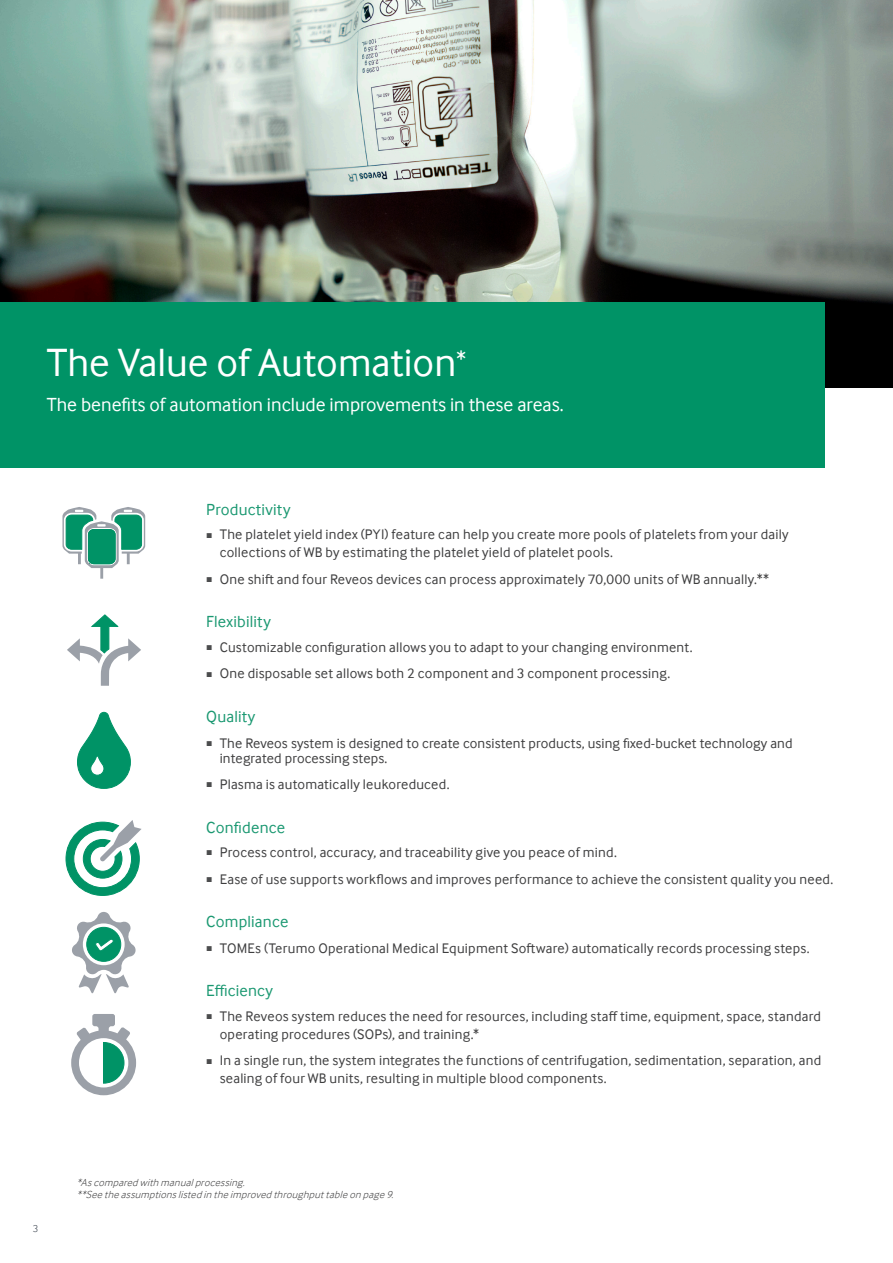
<style>
.page{position:relative;width:893px;height:1263px;background:#fff}
.page>*{position:absolute;margin:0;border:0;box-sizing:border-box;transform-origin:0 0}
.t1{font:40.5px "Inter Face";color:#fff}
.t2{font:19.5px "Inter Face";color:#fff}
.BODY_COPY{font:16.5px "Inter Face";letter-spacing:.01em;color:#1a9871}
.t3{font:14.25px/18px "Inter Face";letter-spacing:.015em;color:#3e3e3f}
.BODY_COPY-2{font:italic 300 10.5px "Inter Face";color:#3e3e3f}
.t4{font:300 10.5px "Inter Face";color:#3a434e}
.s1{font-family:"Arial";font-size:10.5px;color:#4b4c4d}
</style>
<div class="page">
<img style="left:0;top:0;width:893px;height:387px">
<div style="left:0;top:302px;width:825px;height:166px;background:#009366"></div>
<svg style="left:72px;top:912px;width:64px;height:81px"></svg>
<svg style="left:71px;top:1014px;width:65px;height:81px"></svg>
<svg style="left:62px;top:507px;width:83px;height:72px"></svg>
<div style="left:88px;top:529px;width:27px;height:35px;background:#009366;border-radius:5px"></div>
<div style="left:88px;top:529px;width:28px;height:35px;border:1px solid #009366;border-radius:5px"></div>
<svg style="left:65px;top:820px;width:77px;height:76px"></svg>
<svg style="left:67px;top:614px;width:74px;height:72px"></svg>
<svg style="left:77px;top:711px;width:54px;height:78px"></svg>
<p class="t1" style="left:47px;top:339px;width:421px">The Value of Automation<sup>*</sup></p>
<p class="t2" style="left:47px;top:393px;width:518px">The benefits of automation include improvements in these areas.</p>
<p class="BODY_COPY" style="left:206px;top:500px;width:86px">Productivity</p>
<p class="t3" style="left:220px;top:527px;width:570px;text-indent:-14px"><span class="s1">■</span> The platelet yield index (PYI) feature can help you create more pools of platelets from your daily collections of WB by estimating the platelet yield of platelet pools.</p>
<p class="t3" style="left:206px;top:571px;width:564px"><span class="s1">■</span> One shift and four Reveos devices can process approximately 70,000 units of WB annually.**</p>
<p class="BODY_COPY" style="left:206px;top:612px;width:66px">Flexibility</p>
<p class="t3" style="left:206px;top:639px;width:488px"><span class="s1">■</span> Customizable configuration allows you to adapt to your changing environment.</p>
<p class="t3" style="left:206px;top:666px;width:465px"><span class="s1">■</span> One disposable set allows both 2 component and 3 component processing.</p>
<p class="BODY_COPY" style="left:206px;top:707px;width:51px">Quality</p>
<p class="t3" style="left:220px;top:737px;width:574px;line-height:15px;text-indent:-14px"><span class="s1">■</span> The Reveos system is designed to create consistent products, using fixed-bucket technology and integrated processing steps.</p>
<p class="t3" style="left:206px;top:777px;width:245px"><span class="s1">■</span> Plasma is automatically leukoreduced.</p>
<p class="BODY_COPY" style="left:206px;top:817px;width:80px">Confidence</p>
<p class="t3" style="left:206px;top:844px;width:412px"><span class="s1">■</span> Process control, accuracy, and traceability give you peace of mind.</p>
<p class="t3" style="left:206px;top:871px;width:628px"><span class="s1">■</span> Ease of use supports workflows and improves performance to achieve the consistent quality you need.</p>
<p class="BODY_COPY" style="left:206px;top:912px;width:84px">Compliance</p>
<p class="t3" style="left:206px;top:940px;width:605px"><span class="s1">■</span> TOMEs (Terumo Operational Medical Equipment Software) automatically records processing steps.</p>
<p class="BODY_COPY" style="left:206px;top:981px;width:68px">Efficiency</p>
<p class="t3" style="left:220px;top:1008px;width:603px;text-indent:-14px"><span class="s1">■</span> The Reveos system reduces the need for resources, including staff time, equipment, space, standard operating procedures (SOPs), and training.*</p>
<p class="t3" style="left:220px;top:1053px;width:603px;text-indent:-14px"><span class="s1">■</span> In a single run, the system integrates the functions of centrifugation, sedimentation, separation, and sealing of four WB units, resulting in multiple blood components.</p>
<p class="t4" style="left:33px;top:1222px;width:7px">3</p>
<p class="BODY_COPY-2" style="left:77px;top:1176px;width:173px">*Ascomparedwithmanualprocessing.</p>
<p class="BODY_COPY-2" style="left:77px;top:1188px;width:322px">**Seetheassumptionslistedintheimprovedthroughputtableonpage9.</p>
</div>
